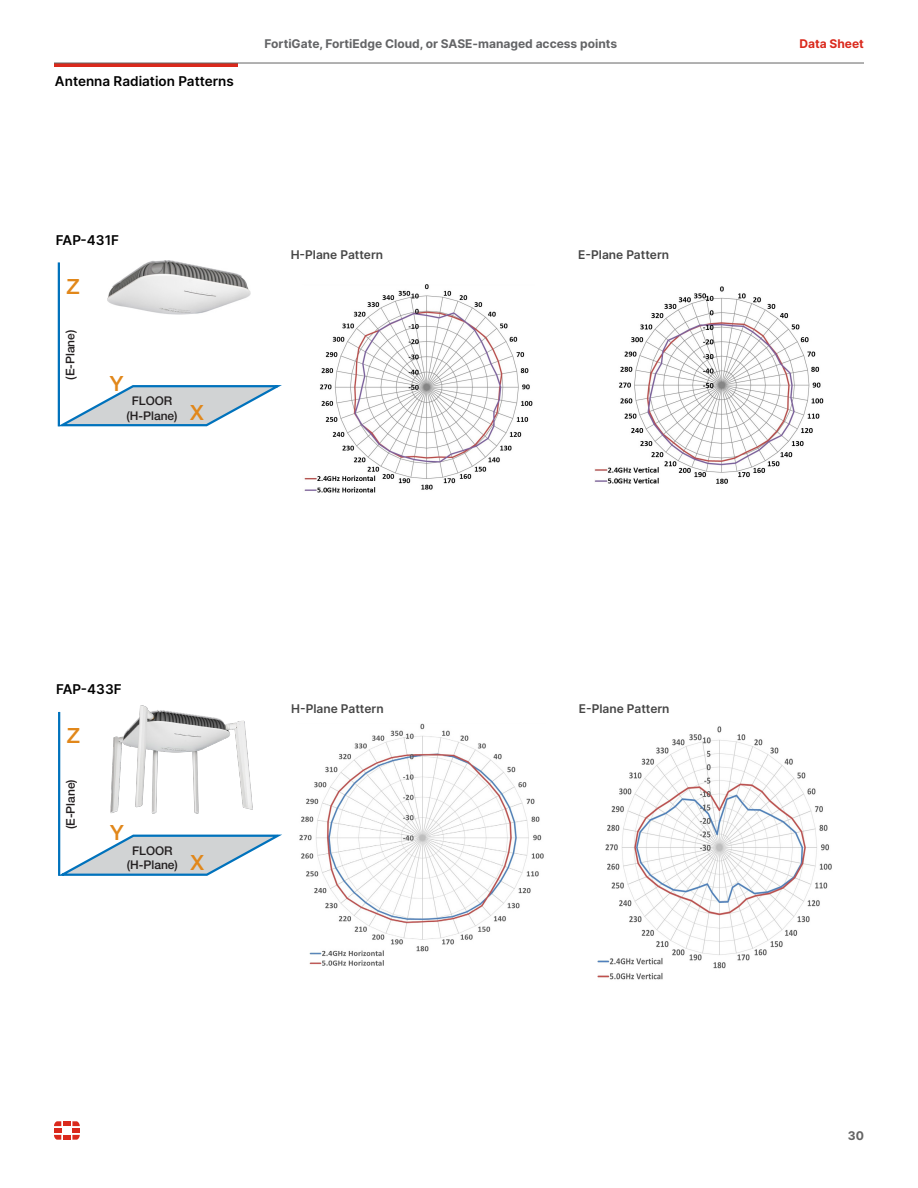
<style>
.page{position:relative;width:918px;height:1188px;background:#fff}
.page>*{position:absolute;margin:0;border:0;box-sizing:border-box;transform-origin:0 0}
.t1{font:500 21px "Helvetica Neue LT Std";color:#e1871a}
.t2{font:600 13.5px "Inter";color:#000}
.t3{font:600 12px "Inter";color:#464646}
.t4{font:700 12px "Inter";color:#636466}
.t5{font:500 12px/14.4px "Helvetica Neue LT Std";color:#231f20;text-align:center}
.t6{font:700 12px "Inter";color:#da291c}
.t7{font:700 12px "Inter";color:#646464}
</style>
<div class="page">
<svg style="left:59px;top:385px;width:223px;height:42px"></svg>
<hr style="left:58px;top:262px;width:2px;height:164px;background:#0072bc">
<svg style="left:60px;top:833px;width:222px;height:43px"></svg>
<hr style="left:58px;top:712px;width:2px;height:164px;background:#0072bc">
<img style="left:108px;top:260px;width:142px;height:55px">
<img style="left:111px;top:706px;width:142px;height:108px">
<img style="left:304px;top:284px;width:229px;height:208px">
<img style="left:594px;top:286px;width:230px;height:198px">
<img style="left:299px;top:724px;width:245px;height:242px">
<img style="left:597px;top:726px;width:235px;height:254px">
<hr style="left:54px;top:63px;width:183px;height:4px;background:#da291c">
<hr style="left:54px;top:63px;width:810px;height:1px;background:#646464">
<svg style="left:54px;top:1121px;width:26px;height:19px"></svg>
<h2 class="t2" style="left:55px;top:71px;width:180px">Antenna Radiation Patterns</h2>
<p class="t4" style="left:265px;top:35px;width:354px">FortiGate, FortiEdge Cloud, or SASE-managed access points</p>
<p class="t6" style="left:800px;top:35px;width:66px">Data Sheet</p>
<h2 class="t2" style="left:56px;top:230px;width:65px">FAP-431F</h2>
<p class="t1" style="left:66px;top:274px;width:15px">Z</p>
<p class="t5" style="left:63px;top:380px;width:52px;rotate:-90deg">(E-Plane)</p>
<p class="t1" style="left:110px;top:371px;width:15px">Y</p>
<p class="t5" style="left:126px;top:394px;width:53px">FLOOR (H-Plane)</p>
<p class="t1" style="left:190px;top:400px;width:15px">X</p>
<h3 class="t3" style="left:291px;top:246px;width:94px">H-Plane Pattern</h3>
<h3 class="t3" style="left:578px;top:246px;width:92px">E-Plane Pattern</h3>
<h2 class="t2" style="left:56px;top:679px;width:67px">FAP-433F</h2>
<p class="t1" style="left:67px;top:723px;width:15px">Z</p>
<p class="t5" style="left:63px;top:829px;width:52px;rotate:-90deg">(E-Plane)</p>
<p class="t1" style="left:110px;top:820px;width:15px">Y</p>
<p class="t5" style="left:127px;top:843px;width:53px">FLOOR (H-Plane)</p>
<p class="t1" style="left:191px;top:850px;width:15px">X</p>
<h3 class="t3" style="left:291px;top:700px;width:94px">H-Plane Pattern</h3>
<h3 class="t3" style="left:579px;top:700px;width:92px">E-Plane Pattern</h3>
<p class="t7" style="left:848px;top:1127px;width:18px">30</p>
</div>
